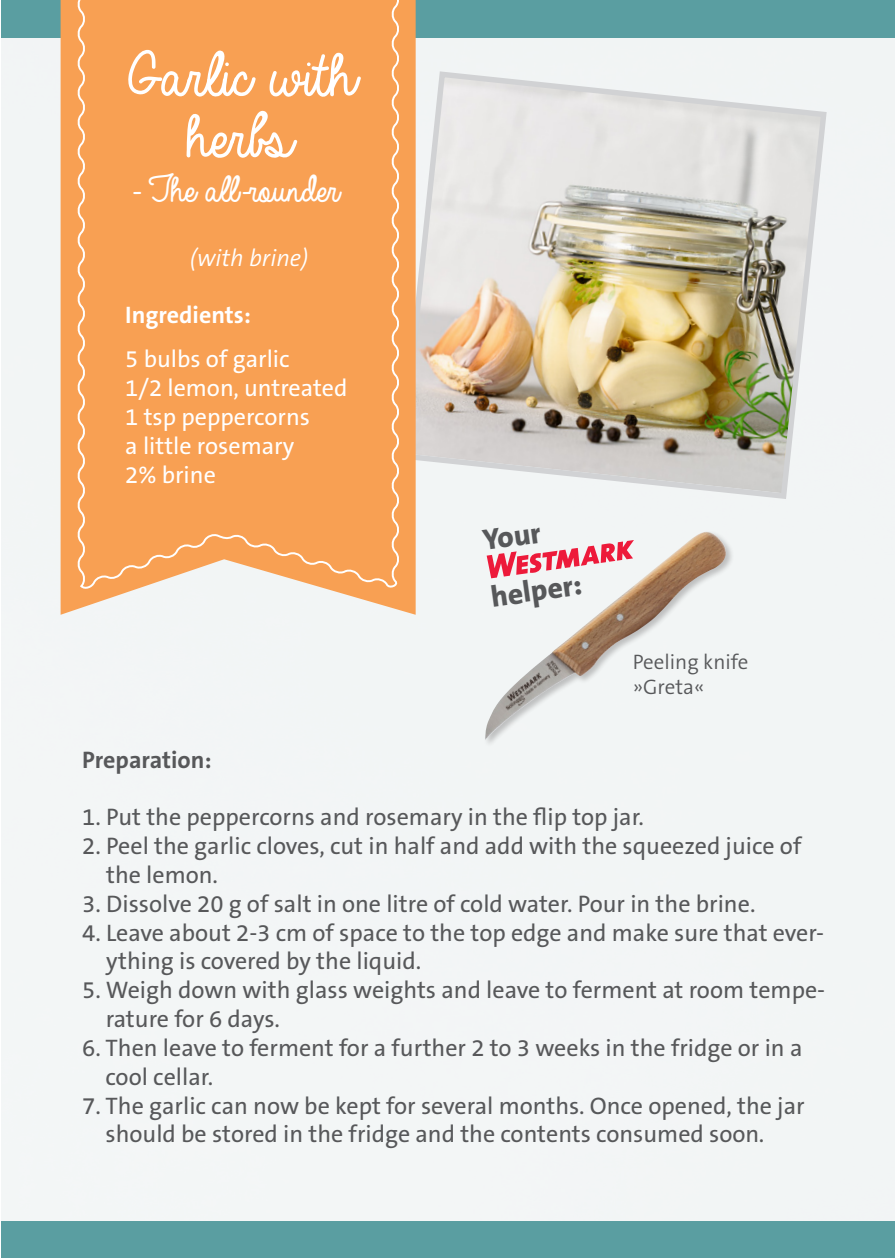
<style>
.page{position:relative;width:895px;height:1258px;background:#fff}
.page>*{position:absolute;margin:0;border:0;box-sizing:border-box;transform-origin:0 0}
.t1{font:66.6px/61.2px "Always In My Heart";letter-spacing:.005em;color:#fff;text-align:center}
.t2{font:39px "Always In My Heart";color:#fff}
.t3{font:800 29.7px "The Sans B W8";color:#57585a}
.t4{font:24px/28.8px "The Sans B W5 Plain";color:#57585a}
.t5{font:24px "The Sans B W5 Plain";color:#fff}
.t6{font:700 24px "The Sans B W7";color:#57585a}
.t7{font:700 24px "The Sans B W7";color:#fff}
.t8{font:italic 300 24px "The Sans B W4";color:#fff}
.t9{font:300 21px "The Sans B W4";color:#57585a}
</style>
<div class="page">
<div style="left:2px;top:0;width:893px;height:38px;background:#5a9ea1"></div>
<div style="left:2px;top:1220px;width:893px;height:37px;background:#5a9ea1"></div>
<img style="left:416px;top:68px;width:414px;height:434px">
<svg style="left:61px;top:0;width:355px;height:615px;fill:#f8a053"></svg>
<div style="left:75px;top:0;width:327px;height:592px;background:#f8a053"></div>
<div style="left:484px;top:530px;width:251px;height:218px;background:#f2f5f5"></div>
<img style="left:485px;top:532px;width:241px;height:208px">
<svg style="left:487px;top:540px;width:147px;height:38px"></svg>
<p class="t1" style="left:112px;top:48px;width:232px">Garlic with herbs</p>
<p class="t2" style="left:123px;top:169px;width:211px">- The all-rounder</p>
<p class="t8" style="left:190px;top:243px;width:120px">(with brine)</p>
<p class="t7" style="left:125px;top:300px;width:127px">Ingredients:</p>
<p class="t5" style="left:125px;top:344px;width:166px">5 bulbs of garlic</p>
<p class="t5" style="left:125px;top:372px;width:224px">1/2 lemon, untreated</p>
<p class="t5" style="left:125px;top:401px;width:186px">1 tsp peppercorns</p>
<p class="t5" style="left:125px;top:430px;width:171px">a little rosemary</p>
<p class="t5" style="left:125px;top:459px;width:92px">2% brine</p>
<p class="t3" style="left:480px;top:521px;width:60px;rotate:-8deg">Your</p>
<p class="t3" style="left:488px;top:578px;width:93px;rotate:-8deg">helper:</p>
<p class="t9" style="left:633px;top:648px;width:117px">Peeling knife</p>
<p class="t9" style="left:633px;top:673px;width:73px">»Greta«</p>
<p class="t6" style="left:82px;top:744px;width:131px">Preparation:</p>
<p class="t4" style="left:82px;top:803px;width:563px">1. Put the peppercorns and rosemary in the flip top jar.</p>
<p class="t4" style="left:106px;top:831px;width:697px;text-indent:-24px">2. Peel the garlic cloves, cut in half and add with the squeezed juice of the lemon.</p>
<p class="t4" style="left:82px;top:889px;width:675px">3. Dissolve 20 g of salt in one litre of cold water. Pour in the brine.</p>
<p class="t4" style="left:106px;top:918px;width:719px;text-indent:-24px">4. Leave about 2-3 cm of space to the top edge and make sure that ever&shy;ything is covered by the liquid.</p>
<p class="t4" style="left:106px;top:975px;width:721px;text-indent:-23px">5. Weigh down with glass weights and leave to ferment at room tempe&shy;rature for 6 days.</p>
<p class="t4" style="left:106px;top:1033px;width:698px;text-indent:-23px">6. Then leave to ferment for a further 2 to 3 weeks in the fridge or in a cool cellar.</p>
<p class="t4" style="left:106px;top:1091px;width:701px;text-indent:-23px">7. The garlic can now be kept for several months. Once opened, the jar should be stored in the fridge and the contents consumed soon.</p>
</div>
